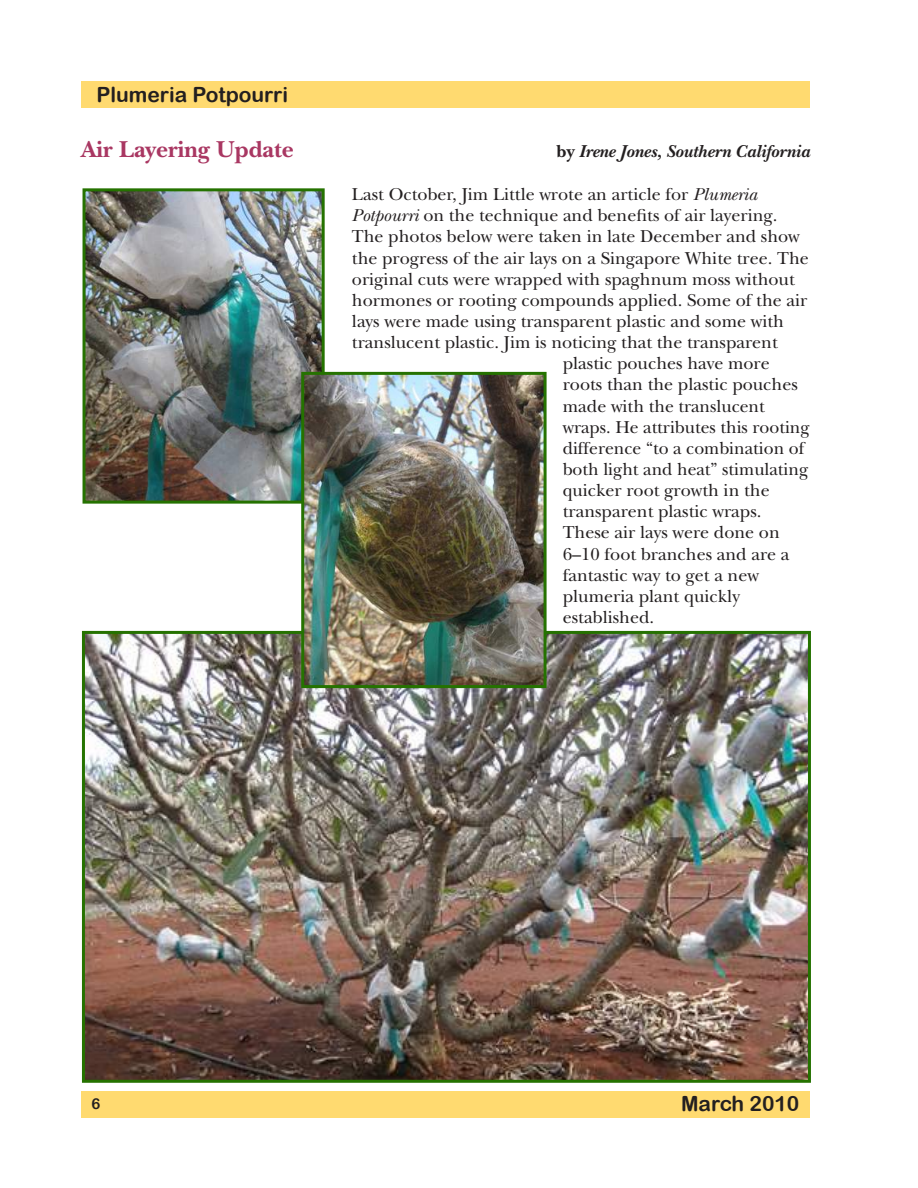
<style>
.page{position:relative;width:918px;height:1188px;background:#fff}
.page>*{position:absolute;margin:0;border:0;box-sizing:border-box;transform-origin:0 0}
.t1{font:700 24px "New Baskerville Std";color:#a93762}
.t2{font:21px "Arial Rounded MT Bold";color:#231f20}
.t3{font:18px "New Baskerville Std";color:#231f20}
.t4{font:italic 700 18px "New Baskerville Std";color:#231f20}
.t5{font:15px "Arial Rounded MT Bold";color:#231f20}
.s1{font-style:normal}
.s2{font-style:italic}
</style>
<div class="page">
<div style="left:81px;top:81px;width:729px;height:27px;background:#ffda70"></div>
<div style="left:81px;top:1091px;width:729px;height:27px;background:#ffda70"></div>
<img style="left:86px;top:635px;width:721px;height:444px">
<div style="left:82px;top:631px;width:729px;height:452px;border:3px solid #257200"></div>
<img style="left:87px;top:192px;width:234px;height:308px">
<div style="left:83px;top:188px;width:242px;height:316px;border:3px solid #257200"></div>
<img style="left:305px;top:376px;width:238px;height:308px">
<div style="left:301px;top:372px;width:246px;height:316px;border:3px solid #257200"></div>
<p class="t2" style="left:96px;top:82px;width:193px">Plumeria Potpourri</p>
<h1 class="t1" style="left:81px;top:135px;width:214px">Air Layering Update</h1>
<p class="t4" style="left:557px;top:141px;width:255px"><span class="s1">by</span> Irene Jones, Southern California</p>
<p class="t3" style="left:352px;top:184px;width:407px">Last October, Jim Little wrote an article for <span class="s2">Plumeria</span></p>
<p class="t3" style="left:352px;top:205px;width:427px"><span class="s2">Potpourri</span> on the technique and benefits of air layering.</p>
<p class="t3" style="left:352px;top:226px;width:449px">The photos below were taken in late December and show</p>
<p class="t3" style="left:352px;top:247px;width:458px">the progress of the air lays on a Singapore White tree. The</p>
<p class="t3" style="left:352px;top:268px;width:444px">original cuts were wrapped with spaghnum moss without</p>
<p class="t3" style="left:352px;top:290px;width:457px">hormones or rooting compounds applied. Some of the air</p>
<p class="t3" style="left:352px;top:311px;width:434px">lays were made using transparent plastic and some with</p>
<p class="t3" style="left:352px;top:332px;width:427px">translucent plastic. Jim is noticing that the transparent</p>
<p class="t3" style="left:563px;top:353px;width:208px">plastic pouches have more</p>
<p class="t3" style="left:563px;top:374px;width:237px">roots than the plastic pouches</p>
<p class="t3" style="left:563px;top:395px;width:204px">made with the translucent</p>
<p class="t3" style="left:563px;top:416px;width:248px">wraps. He attributes this rooting</p>
<p class="t3" style="left:563px;top:438px;width:243px">difference “to a combination of</p>
<p class="t3" style="left:563px;top:459px;width:247px">both light and heat” stimulating</p>
<p class="t3" style="left:563px;top:480px;width:208px">quicker root growth in the</p>
<p class="t3" style="left:563px;top:501px;width:200px">transparent plastic wraps.</p>
<p class="t3" style="left:563px;top:522px;width:219px">These air lays were done on</p>
<p class="t3" style="left:563px;top:543px;width:228px">6–10 foot branches and are a</p>
<p class="t3" style="left:563px;top:564px;width:198px">fantastic way to get a new</p>
<p class="t3" style="left:563px;top:586px;width:179px">plumeria plant quickly</p>
<p class="t3" style="left:563px;top:607px;width:93px">established.</p>
<p class="t5" style="left:92px;top:1094px;width:10px">6</p>
<p class="t2" style="left:681px;top:1091px;width:120px">March 2010</p>
</div>
